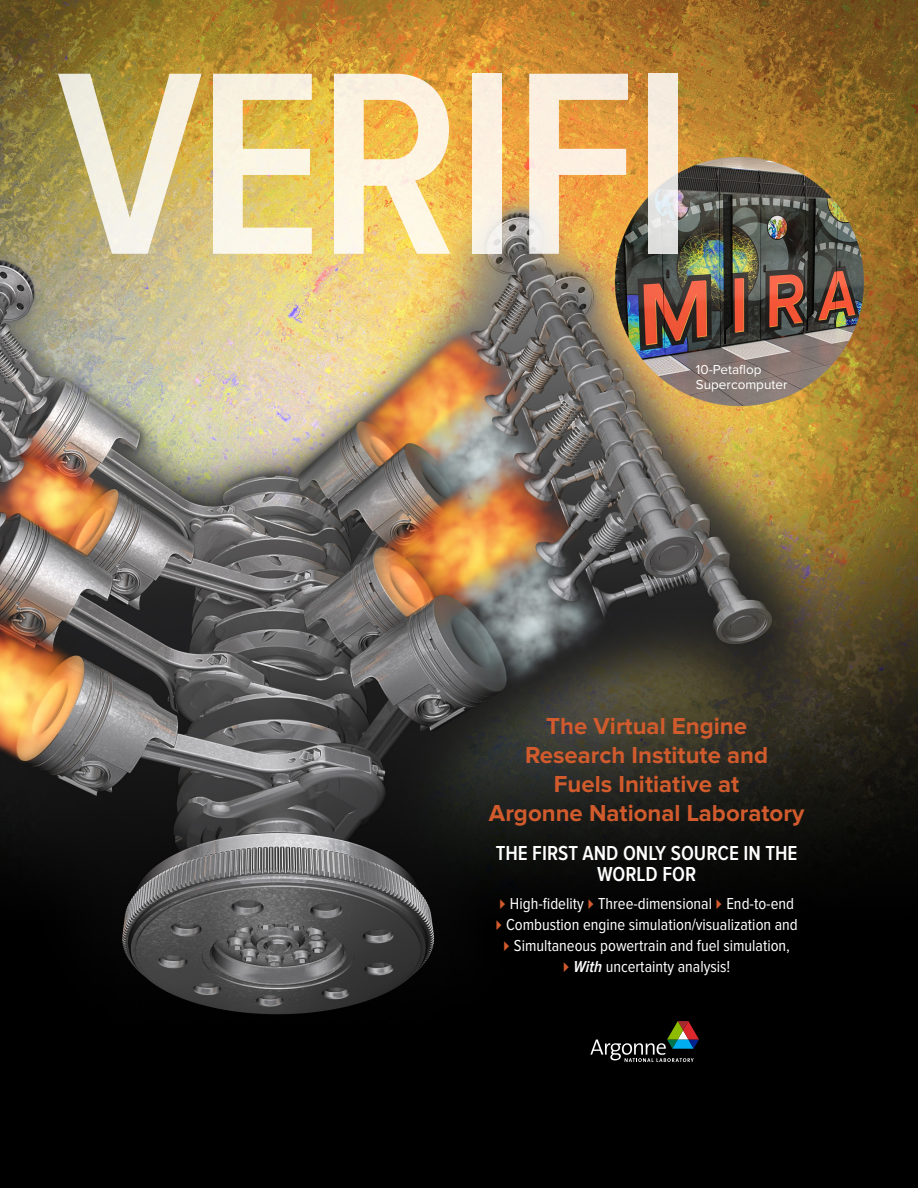
<style>
.page{position:relative;width:918px;height:1188px;background:#fff}
.page>*{position:absolute;margin:0;border:0;box-sizing:border-box;transform-origin:0 0}
.t1{font:600 270px "Proxima Nova Cond";letter-spacing:-.025em;color:#fff}
.body{font:700 24px/28.8px "Proxima Nova";color:#d15b2d;text-align:center}
.body-2{font:600 21px/21px "Proxima Nova Cond";color:#fff;text-align:center}
.body_REV{font:16.5px/21px "Proxima Nova Cond";color:#fff;text-align:center}
.body_REV-2{font:13.5px/15px "Proxima Nova";color:#fff}
.s1{font-weight:600;font-style:italic}
</style>
<div class="page">
<img style="left:0;top:0;width:918px;height:1188px">
<svg style="left:590px;top:1021px;width:109px;height:41px"></svg>
<svg style="left:500px;top:899px;width:5px;height:10px"></svg>
<svg style="left:589px;top:899px;width:4px;height:10px"></svg>
<svg style="left:717px;top:899px;width:5px;height:10px"></svg>
<svg style="left:497px;top:920px;width:4px;height:10px"></svg>
<svg style="left:504px;top:941px;width:5px;height:10px"></svg>
<svg style="left:564px;top:962px;width:5px;height:10px"></svg>
<h1 class="t1" style="left:57px;top:40px;width:639px">VERIFI</h1>
<p class="body_REV-2" style="left:696px;top:362px;width:93px">10-Petaflop<br>Supercomputer</p>
<p class="body" style="left:489px;top:713px;width:317px">The Virtual Engine<br>Research Institute and<br>Fuels Initiative at<br>Argonne National Laboratory</p>
<p class="body-2" style="left:496px;top:843px;width:303px">THE FIRST AND ONLY SOURCE IN THE<br>WORLD FOR</p>
<p class="body_REV" style="left:506px;top:893px;width:293px">High-fidelity Three-dimensional End-to-end Combustion engine simulation/visualization and Simultaneous powertrain and fuel simulation, <span class="s1">With</span> uncertainty analysis!</p>
</div>
